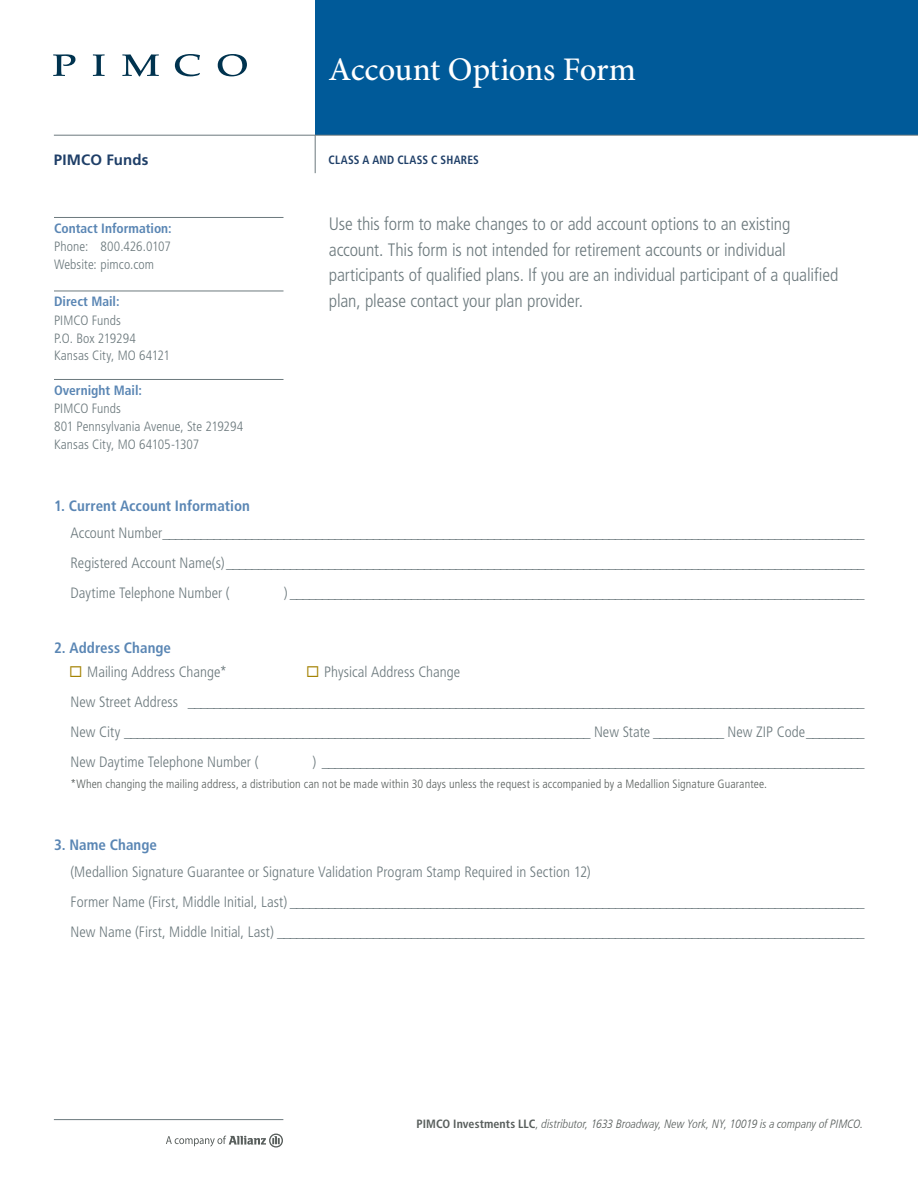
<style>
.page{position:relative;width:918px;height:1188px;background:#fff}
.page>*{position:absolute;margin:0;border:0;box-sizing:border-box;transform-origin:0 0}
.t1{font:500 33px "Minion Pro";letter-spacing:-.015em;color:#fff}
.Intro_Copy{font:300 condensed 18px/25.5px "Frutiger LT Std";letter-spacing:-.01em;color:#6c797d}
.Body_Copy_for_Application{font:300 condensed 15px "Frutiger LT Std";color:#6c797d}
.Subheads{font:700 condensed 15px "Frutiger LT Std";letter-spacing:.005em;color:#5a86b4}
.Check_Box_Copy{font:300 condensed 15px "Frutiger LT Std";color:#6c797d}
.t2{font:700 15px "Frutiger LT Std";letter-spacing:.01em;color:#1f3f68}
.Sidebar_Body_Copy{font:300 condensed 13.5px "Frutiger LT Std";letter-spacing:.005em;color:#6c797d}
.Sidebar_Headline{font:700 condensed 13.5px "Frutiger LT Std";color:#5a86b4}
.Discription_Copy{font:300 condensed 12px "Frutiger LT Std";letter-spacing:.01em;color:#585e5c}
.t3{font:italic 300 condensed 12px "Frutiger LT Com";letter-spacing:-.005em;color:#585e5c}
.t4{font:700 condensed 12px "Frutiger LT Std";letter-spacing:.025em;color:#1f3f68;scale:.95 1}
.s1{color:#a48304}
.s2{font-family:"Frutiger LT Std";font-weight:700;font-style:normal}
</style>
<div class="page">
<div style="left:315px;top:0;width:603px;height:135px;background:#005a99"></div>
<hr style="left:54px;top:1119px;width:229px;height:1px;background:#6c797d">
<hr style="left:315px;top:135px;width:1px;height:38px;background:#6c797d">
<hr style="left:54px;top:135px;width:864px;height:1px;background:#6c797d">
<svg style="left:53px;top:54px;width:22px;height:22px"></svg>
<svg style="left:93px;top:54px;width:12px;height:22px"></svg>
<svg style="left:122px;top:54px;width:37px;height:22px"></svg>
<svg style="left:175px;top:54px;width:25px;height:22px"></svg>
<svg style="left:218px;top:54px;width:29px;height:22px"></svg>
<svg style="left:166px;top:1134px;width:117px;height:14px"></svg>
<hr style="left:54px;top:217px;width:230px;height:1px;background:#6c797d">
<hr style="left:54px;top:291px;width:230px;height:1px;background:#6c797d">
<hr style="left:54px;top:379px;width:230px;height:1px;background:#6c797d">
<p class="t2" style="left:54px;top:151px;width:96px">PIMCO Funds</p>
<p class="Sidebar_Headline" style="left:54px;top:220px;width:119px">Contact Information:</p>
<p class="Sidebar_Body_Copy" style="left:54px;top:239px;width:118px">Phone: 800.426.0107</p>
<p class="Sidebar_Body_Copy" style="left:54px;top:257px;width:102px">Website: pimco.com</p>
<p class="Sidebar_Headline" style="left:54px;top:294px;width:67px">Direct Mail:</p>
<p class="Sidebar_Body_Copy" style="left:54px;top:312px;width:68px">PIMCO Funds</p>
<p class="Sidebar_Body_Copy" style="left:54px;top:330px;width:83px">P.O. Box 219294</p>
<p class="Sidebar_Body_Copy" style="left:54px;top:348px;width:118px">Kansas City, MO 64121</p>
<p class="Sidebar_Headline" style="left:54px;top:382px;width:90px">Overnight Mail:</p>
<p class="Sidebar_Body_Copy" style="left:54px;top:401px;width:68px">PIMCO Funds</p>
<p class="Sidebar_Body_Copy" style="left:54px;top:419px;width:191px">801 Pennsylvania Avenue, Ste 219294</p>
<p class="Sidebar_Body_Copy" style="left:54px;top:436px;width:147px">Kansas City, MO 64105-1307</p>
<h1 class="t1" style="left:328px;top:47px;width:309px">Account Options Form</h1>
<p class="t4" style="left:328px;top:152px;width:160px">CLASS A AND CLASS C SHARES</p>
<p class="Intro_Copy" style="left:329px;top:211px;width:511px">Use this form to make changes to or add account options to an existing account. This form is not intended for retirement accounts or individual participants of qualified plans. If you are an individual participant of a qualified plan, please contact your plan provider.</p>
<p class="Subheads" style="left:54px;top:497px;width:197px">1. Current Account Information</p>
<p class="Body_Copy_for_Application" style="left:70px;top:524px;width:796px">Account Number______________________________________________________________________________________________________________</p>
<p class="Body_Copy_for_Application" style="left:70px;top:554px;width:796px">Registered Account Name(s) ____________________________________________________________________________________________________</p>
<p class="Body_Copy_for_Application" style="left:70px;top:584px;width:161px">Daytime Telephone Number (</p>
<p class="Body_Copy_for_Application" style="left:284px;top:584px;width:582px">) __________________________________________________________________________________________</p>
<p class="Subheads" style="left:54px;top:639px;width:119px">2. Address Change</p>
<p class="Check_Box_Copy" style="left:69px;top:664px;width:160px"><span class="s1">◻</span> Mailing Address Change*</p>
<p class="Check_Box_Copy" style="left:306px;top:664px;width:156px"><span class="s1">◻</span> Physical Address Change</p>
<p class="Body_Copy_for_Application" style="left:70px;top:694px;width:796px">New Street Address __________________________________________________________________________________________________________</p>
<p class="Body_Copy_for_Application" style="left:70px;top:724px;width:796px">New City _________________________________________________________________________ New State ___________ New ZIP Code_________</p>
<p class="Body_Copy_for_Application" style="left:70px;top:754px;width:190px">New Daytime Telephone Number (</p>
<p class="Body_Copy_for_Application" style="left:313px;top:754px;width:554px">) _____________________________________________________________________________________</p>
<p class="Discription_Copy" style="left:70px;top:777px;width:698px">*When changing the mailing address, a distribution can not be made within 30 days unless the request is accompanied by a Medallion Signature Guarantee.</p>
<p class="Subheads" style="left:54px;top:836px;width:105px">3. Name Change</p>
<p class="Body_Copy_for_Application" style="left:70px;top:863px;width:522px">(Medallion Signature Guarantee or Signature Validation Program Stamp Required in Section 12)</p>
<p class="Body_Copy_for_Application" style="left:70px;top:893px;width:796px">Former Name (First, Middle Initial, Last) __________________________________________________________________________________________</p>
<p class="Body_Copy_for_Application" style="left:70px;top:923px;width:796px">New Name (First, Middle Initial, Last) ____________________________________________________________________________________________</p>
<p class="t3" style="left:416px;top:1117px;width:448px"><span class="s2">PIMCO Investments LLC</span>, distributor, 1633 Broadway, New York, NY, 10019 is a company of PIMCO.</p>
</div>
